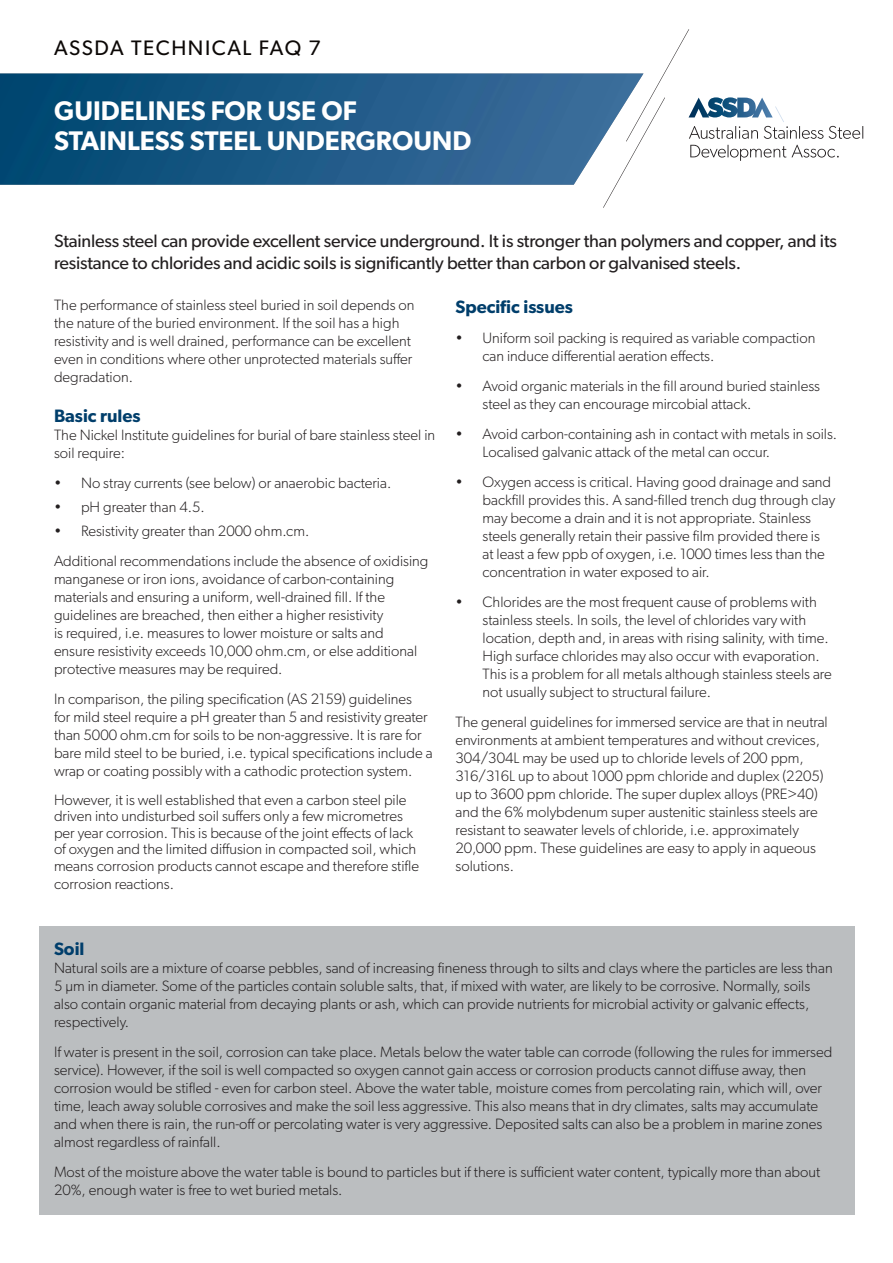
<style>
.page{position:relative;width:893px;height:1263px;background:#fff}
.page>*{position:absolute;margin:0;border:0;box-sizing:border-box;transform-origin:0 0}
.t1{font:600 27px/30px "Gibson";color:#fff}
.t2{font:21px "Gibson";letter-spacing:.075em;color:#0c0806}
.t3{font:18px/21.6px "Gibson";letter-spacing:-.01em;color:#231f20}
.t4{font:600 18px "Gibson";color:#003e6b}
.t5{font:300 15px/18px "Gibson";color:#231f20}
</style>
<div class="page">
<div style="left:40px;top:927px;width:815px;height:288px;background:#bbbec0"></div>
<img style="left:0;top:74px;width:603px;height:111px">
<svg style="left:603px;top:29px;width:260px;height:179px"></svg>
<p class="t2" style="left:54px;top:36px;width:268px">ASSDA TECHNICAL FAQ 7</p>
<p class="t1" style="left:54px;top:95px;width:419px">GUIDELINES FOR USE OF<br>STAINLESS STEEL UNDERGROUND</p>
<p class="t3" style="left:54px;top:230px;width:784px">Stainless steel can provide excellent service underground. It is stronger than polymers and copper, and its resistance to chlorides and acidic soils is significantly better than carbon or galvanised steels.</p>
<p class="t5" style="left:54px;top:296px;width:362px">The performance of stainless steel buried in soil depends on the nature of the buried environment. If the soil has a high resistivity and is well drained, performance can be excellent even in conditions where other unprotected materials suffer degradation.</p>
<p class="t4" style="left:54px;top:405px;width:88px">Basic rules</p>
<p class="t5" style="left:54px;top:426px;width:383px">The Nickel Institute guidelines for burial of bare stainless steel in soil require:</p>
<p class="t5" style="left:54px;top:474px;width:339px">• No stray currents (see below) or anaerobic bacteria.</p>
<p class="t5" style="left:54px;top:498px;width:152px">• pH greater than 4.5.</p>
<p class="t5" style="left:54px;top:522px;width:257px">• Resistivity greater than 2000 ohm.cm.</p>
<p class="t5" style="left:54px;top:552px;width:376px">Additional recommendations include the absence of oxidising manganese or iron ions, avoidance of carbon-containing materials and ensuring a uniform, well-drained fill. If the guidelines are breached, then either a higher resistivity<br>is required, i.e. measures to lower moisture or salts and<br>ensure resistivity exceeds 10,000 ohm.cm, or else additional protective measures may be required.</p>
<p class="t5" style="left:54px;top:690px;width:380px">In comparison, the piling specification (AS 2159) guidelines<br>for mild steel require a pH greater than 5 and resistivity greater than 5000 ohm.cm for soils to be non-aggressive. It is rare for bare mild steel to be buried, i.e. typical specifications include a wrap or coating possibly with a cathodic protection system.</p>
<p class="t5" style="left:54px;top:791px;width:367px;line-height:16.5px">However, it is well established that even a carbon steel pile driven into undisturbed soil suffers only a few micrometres per year corrosion. This is because of the joint effects of lack of oxygen and the limited diffusion in compacted soil, which means corrosion products cannot escape and therefore stifle</p>
<p class="t5" style="left:54px;top:874px;width:122px">corrosion reactions.</p>
<p class="t4" style="left:455px;top:296px;width:119px">Specific issues</p>
<p class="t5" style="left:482px;top:328px;width:334px;text-indent:-27px">• Uniform soil packing is required as variable compaction can induce differential aeration effects.</p>
<p class="t5" style="left:482px;top:376px;width:339px;text-indent:-27px">• Avoid organic materials in the fill around buried stainless steel as they can encourage mircobial attack.</p>
<p class="t5" style="left:482px;top:424px;width:356px;text-indent:-27px">• Avoid carbon-containing ash in contact with metals in soils.<br>Localised galvanic attack of the metal can occur.</p>
<p class="t5" style="left:482px;top:472px;width:354px;text-indent:-27px">• Oxygen access is critical. Having good drainage and sand backfill provides this. A sand-filled trench dug through clay may become a drain and it is not appropriate. Stainless steels generally retain their passive film provided there is<br>at least a few ppb of oxygen, i.e. 1000 times less than the concentration in water exposed to air.</p>
<p class="t5" style="left:482px;top:592px;width:351px;text-indent:-27px">• Chlorides are the most frequent cause of problems with stainless steels. In soils, the level of chlorides vary with location, depth and, in areas with rising salinity, with time.<br>High surface chlorides may also occur with evaporation.<br>This is a problem for all metals although stainless steels are not usually subject to structural failure.</p>
<p class="t5" style="left:455px;top:712px;width:374px">The general guidelines for immersed service are that in neutral environments at ambient temperatures and without crevices, 304/304L may be used up to chloride levels of 200 ppm, 316/316L up to about 1000 ppm chloride and duplex (2205) up to 3600 ppm chloride. The super duplex alloys (PRE&gt;40) and the 6% molybdenum super austenitic stainless steels are resistant to seawater levels of chloride, i.e. approximately 20,000 ppm. These guidelines are easy to apply in aqueous solutions.</p>
<p class="t4" style="left:54px;top:938px;width:32px">Soil</p>
<p class="t5" style="left:54px;top:958px;width:780px">Natural soils are a mixture of coarse pebbles, sand of increasing fineness through to silts and clays where the particles are less than 5 µm in diameter. Some of the particles contain soluble salts, that, if mixed with water, are likely to be corrosive. Normally, soils also contain organic material from decaying plants or ash, which can provide nutrients for microbial activity or galvanic effects, respectively.</p>
<p class="t5" style="left:54px;top:1042px;width:780px">If water is present in the soil, corrosion can take place. Metals below the water table can corrode (following the rules for immersed service). However, if the soil is well compacted so oxygen cannot gain access or corrosion products cannot diffuse away, then corrosion would be stifled - even for carbon steel. Above the water table, moisture comes from percolating rain, which will, over time, leach away soluble corrosives and make the soil less aggressive. This also means that in dry climates, salts may accumulate and when there is rain, the run-off or percolating water is very aggressive. Deposited salts can also be a problem in marine zones almost regardless of rainfall.</p>
<p class="t5" style="left:54px;top:1162px;width:768px">Most of the moisture above the water table is bound to particles but if there is sufficient water content, typically more than about<br>20%, enough water is free to wet buried metals.</p>
</div>
